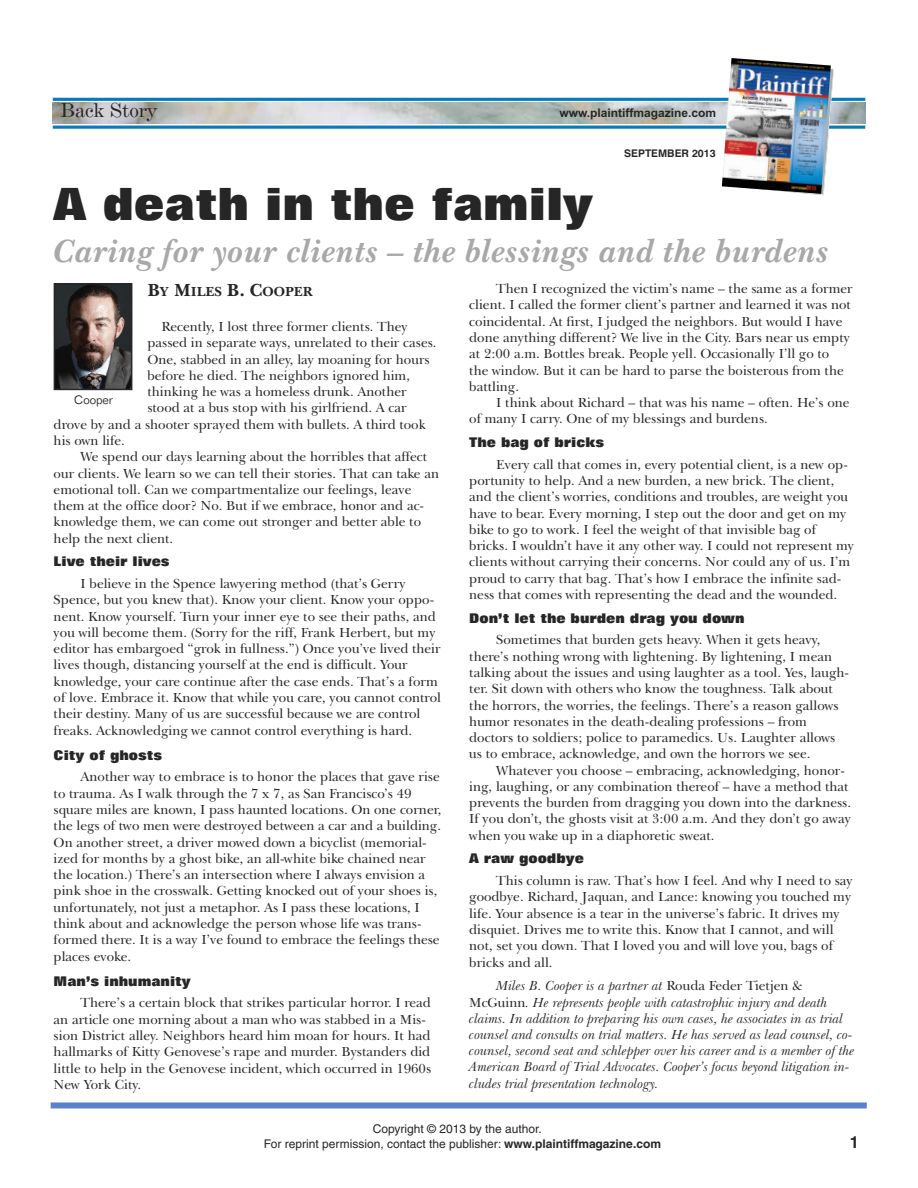
<style>
.page{position:relative;width:918px;height:1188px;background:#fff}
.page>*{position:absolute;margin:0;border:0;box-sizing:border-box;transform-origin:0 0}
.t1{font:800 45px "Folio BT";color:#272627}
.t2{font:italic 700 33px "New Baskerville IT Cby BT";color:#a9a8a9}
.t3{font:21px "De Vinne BT Text";color:#272627}
.t4{font:700 16.5px "Helvetica";color:#272627}
.t5{font:13.5px/16.4px "New Baskerville IT Cby BT";color:#272627}
.t6{font:italic 13.5px/16.2px "New Baskerville IT Cby BT";color:#272627}
.t7{font:800 13.5px "Folio BT";color:#272627}
.t8{font:700 13.5px "New Baskerville IT Cby BT";color:#272627}
.t9{font:12px/15px "Helvetica";color:#272627}
.t10{font:700 12px "Arial";color:#272627}
.t11{font:300 12px "Folio BT";color:#272627}
.t12{font:700 10.5px "Swiss 721 BT";color:#272627}
.s1{font-size:18px}
.s2{font-style:normal}
.s3{font-weight:700}
</style>
<div class="page">
<div style="left:51px;top:1102px;width:816px;height:6px;background:#5b81cd"></div>
<img style="left:57px;top:286px;width:72px;height:101px">
<div style="left:54px;top:283px;width:78px;height:107px;border:2px solid #272627"></div>
<img style="left:53px;top:103px;width:812px;height:21px">
<hr style="left:53px;top:98px;width:812px;height:3px;background:#007cc2">
<hr style="left:53px;top:126px;width:812px;height:3px;background:#007cc2">
<svg style="left:812px;top:69px;width:22px;height:126px"></svg>
<img style="left:722px;top:58px;width:109px;height:136px">
<h3 class="t3" style="left:60px;top:103px;width:98px">Back Story</h3>
<p class="t10" style="left:559px;top:106px;width:158px">www.plaintiffmagazine.com</p>
<p class="t12" style="left:624px;top:149px;width:93px">SEPTEMBER 2013</p>
<h1 class="t1" style="left:53px;top:188px;width:541px">A death in the family</h1>
<h2 class="t2" style="left:53px;top:239px;width:777px">Caring for your clients – the blessings and the burdens</h2>
<p class="t8" style="left:147px;top:287px;width:167px"><span class="s1">B</span>Y <span class="s1">M</span>ILES <span class="s1">B. C</span>OOPER</p>
<p class="t5" style="left:162px;top:320px;width:248px">Recently, I lost three former clients. They</p>
<p class="t5" style="left:147px;top:336px;width:291px">passed in separate ways, unrelated to their cases.</p>
<p class="t5" style="left:147px;top:352px;width:284px">One, stabbed in an alley, lay moaning for hours</p>
<p class="t5" style="left:147px;top:369px;width:264px">before he died. The neighbors ignored him,</p>
<p class="t5" style="left:147px;top:385px;width:261px">thinking he was a homeless drunk. Another</p>
<p class="t5" style="left:147px;top:401px;width:261px">stood at a bus stop with his girlfriend. A car</p>
<p class="t5" style="left:54px;top:418px;width:374px">drove by and a shooter sprayed them with bullets. A third took</p>
<p class="t5" style="left:54px;top:434px;width:73px">his own life.</p>
<p class="t5" style="left:81px;top:450px;width:348px">We spend our days learning about the horribles that affect</p>
<p class="t5" style="left:54px;top:466px;width:387px">our clients. We learn so we can tell their stories. That can take an</p>
<p class="t5" style="left:54px;top:483px;width:359px">emotional toll. Can we compartmentalize our feelings, leave</p>
<p class="t5" style="left:54px;top:499px;width:372px">them at the office door? No. But if we embrace, honor and ac-</p>
<p class="t5" style="left:54px;top:515px;width:369px">knowledge them, we can come out stronger and better able to</p>
<p class="t5" style="left:54px;top:532px;width:121px">help the next client.</p>
<p class="t7" style="left:54px;top:557px;width:118px">Live their lives</p>
<p class="t5" style="left:54px;top:577px;width:389px;text-indent:27px">I believe in the Spence lawyering method (that’s Gerry Spence, but you knew that). Know your client. Know your oppo&shy;nent. Know yourself. Turn your inner eye to see their paths, and you will become them. (Sorry for the riff, Frank Herbert, but my editor has embargoed “grok in fullness.”) Once you’ve lived their lives though, distancing yourself at the end is difficult. Your knowledge, your care continue after the case ends. That’s a form of love. Embrace it. Know that while you care, you cannot control their destiny. Many of us are successful because we are control freaks. Acknowledging we cannot control everything is hard.</p>
<p class="t7" style="left:54px;top:750px;width:110px">City of ghosts</p>
<p class="t5" style="left:54px;top:770px;width:389px;text-indent:27px">Another way to embrace is to honor the places that gave rise to trauma. As I walk through the 7 x 7, as San Francisco’s 49 square miles are known, I pass haunted locations. On one corner, the legs of two men were destroyed between a car and a building.<br>On another street, a driver mowed down a bicyclist (memorial&shy;ized for months by a ghost bike, an all-white bike chained near the location.) There’s an intersection where I always envision a pink shoe in the crosswalk. Getting knocked out of your shoes is, unfortunately, not just a metaphor. As I pass these locations, I think about and acknowledge the person whose life was trans&shy;formed there. It is a way I’ve found to embrace the feelings these places evoke.</p>
<p class="t7" style="left:54px;top:976px;width:139px">Man’s inhumanity</p>
<p class="t5" style="left:54px;top:996px;width:379px;text-indent:27px">There’s a certain block that strikes particular horror. I read an article one morning about a man who was stabbed in a Mis&shy;sion District alley. Neighbors heard him moan for hours. It had hallmarks of Kitty Genovese’s rape and murder. Bystanders did little to help in the Genovese incident, which occurred in 1960s New York City.</p>
<p class="t11" style="left:74px;top:395px;width:40px">Cooper</p>
<p class="t5" style="left:469px;top:282px;width:385px;text-indent:27px">Then I recognized the victim’s name – the same as a former client. I called the former client’s partner and learned it was not coincidental. At first, I judged the neighbors. But would I have done anything different? We live in the City. Bars near us empty at 2:00 a.m. Bottles break. People yell. Occasionally I’ll go to<br>the window. But it can be hard to parse the boisterous from the battling.</p>
<p class="t5" style="left:469px;top:396px;width:382px;text-indent:27px">I think about Richard – that was his name – often. He’s one of many I carry. One of my blessings and burdens.</p>
<p class="t7" style="left:469px;top:437px;width:136px">The bag of bricks</p>
<p class="t5" style="left:469px;top:458px;width:386px;text-indent:27px">Every call that comes in, every potential client, is a new op&shy;portunity to help. And a new burden, a new brick. The client, and the client’s worries, conditions and troubles, are weight you have to bear. Every morning, I step out the door and get on my bike to go to work. I feel the weight of that invisible bag of bricks. I wouldn’t have it any other way. I could not represent my clients without carrying their concerns. Nor could any of us. I’m proud to carry that bag. That’s how I embrace the infinite sad&shy;ness that comes with representing the dead and the wounded.</p>
<p class="t7" style="left:469px;top:613px;width:277px">Don’t let the burden drag you down</p>
<p class="t5" style="left:469px;top:633px;width:381px;text-indent:27px">Sometimes that burden gets heavy. When it gets heavy, there’s nothing wrong with lightening. By lightening, I mean talking about the issues and using laughter as a tool. Yes, laugh&shy;ter. Sit down with others who know the toughness. Talk about the horrors, the worries, the feelings. There’s a reason gallows humor resonates in the death-dealing professions – from doctors to soldiers; police to paramedics. Us. Laughter allows us to embrace, acknowledge, and own the horrors we see.</p>
<p class="t5" style="left:469px;top:764px;width:383px;text-indent:27px">Whatever you choose – embracing, acknowledging, honor&shy;ing, laughing, or any combination thereof – have a method that prevents the burden from dragging you down into the darkness.<br>If you don’t, the ghosts visit at 3:00 a.m. And they don’t go away when you wake up in a diaphoretic sweat.</p>
<p class="t7" style="left:469px;top:854px;width:116px">A raw goodbye</p>
<p class="t5" style="left:469px;top:874px;width:385px;text-indent:27px">This column is raw. That’s how I feel. And why I need to say goodbye. Richard, Jaquan, and Lance: knowing you touched my life. Your absence is a tear in the universe’s fabric. It drives my disquiet. Drives me to write this. Know that I cannot, and will not, set you down. That I loved you and will love you, bags of bricks and all.</p>
<p class="t6" style="left:469px;top:979px;width:387px;text-indent:27px">Miles B. Cooper is a partner at <span class="s2">Rouda Feder Tietjen &amp; McGuinn</span>. He represents people with catastrophic injury and death claims. In addition to preparing his own cases, he associates in as trial counsel and consults on trial matters. He has served as lead counsel, co&shy;counsel, second seat and schlepper over his career and is a member of the American Board of Trial Advocates. Cooper’s focus beyond litigation in&shy;cludes trial presentation technology.</p>
<p class="t9" style="left:264px;top:1123px;width:399px;text-indent:109px">Copyright © 2013 by the author.<br>For reprint permission, contact the publisher: <span class="s3">www.plaintiffmagazine.com</span></p>
<p class="t4" style="left:850px;top:1136px;width:11px">1</p>
</div>
